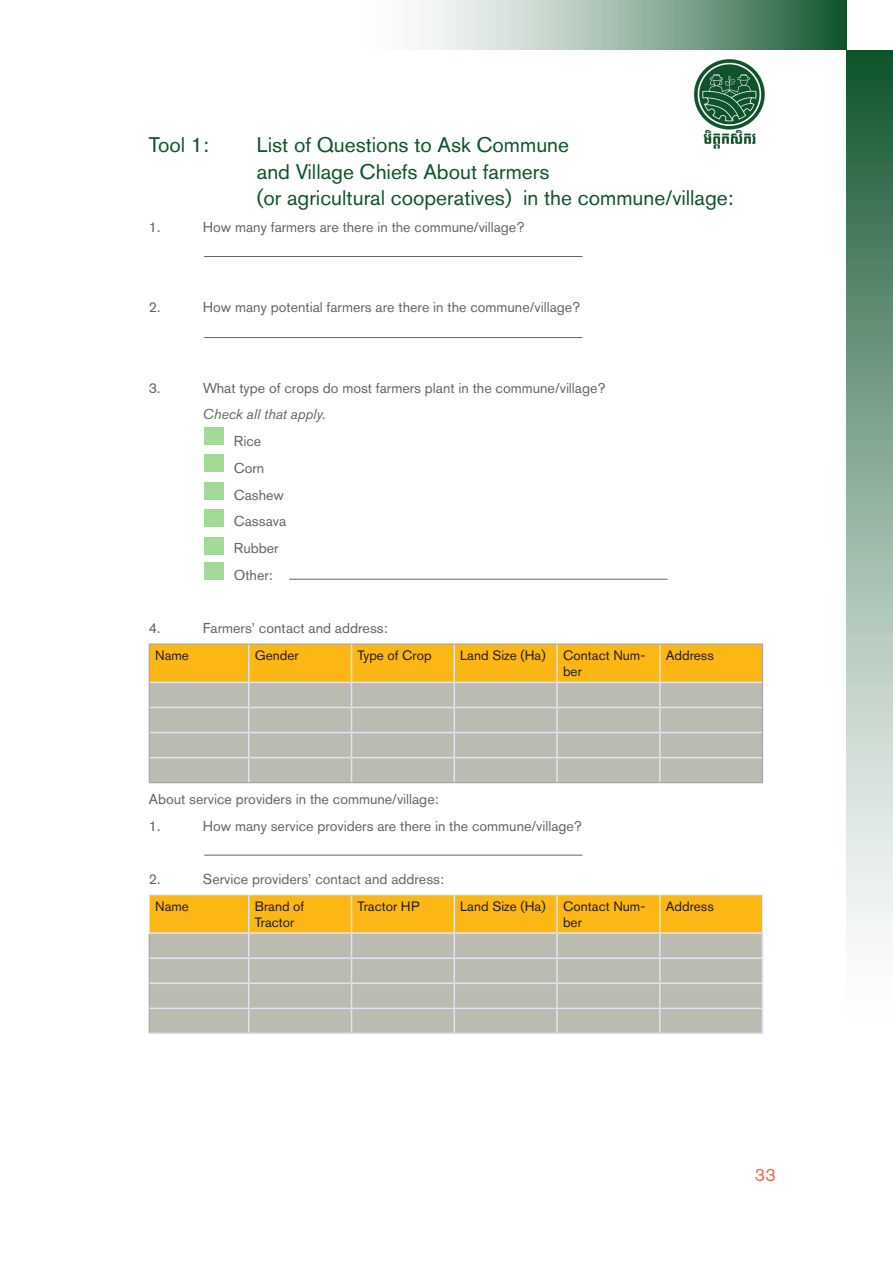
<style>
.page{position:relative;width:893px;height:1263px;background:#fff}
.page>*{position:absolute;margin:0;border:0;box-sizing:border-box;transform-origin:0 0}
.Guidelines_section{font:21px "Akzidenz Grotesk BQ";color:#0e532a}
.t1{font:18px "Akzidenz Grotesk BQ";color:#ea6e55}
.Guidelines_section-2{font:14.25px "Akzidenz Grotesk BQ";color:#636466}
.Guidelines_section-3{font:italic 14.25px "Akzidenz Grotesk BQ";color:#636466}
.t2{font:13.5px/16.2px "Akzidenz Grotesk BQ";color:#231f20}
</style>
<div class="page">
<svg style="left:149px;top:644px;width:614px;height:138px;background:#cdbc8b"></svg>
<hr style="left:149px;top:782px;width:100px;height:1px;background:#9d9fa2">
<hr style="left:249px;top:782px;width:102px;height:1px;background:#9d9fa2">
<hr style="left:351px;top:782px;width:103px;height:1px;background:#9d9fa2">
<hr style="left:454px;top:782px;width:103px;height:1px;background:#9d9fa2">
<hr style="left:557px;top:782px;width:103px;height:1px;background:#9d9fa2">
<hr style="left:660px;top:782px;width:103px;height:1px;background:#9d9fa2">
<hr style="left:149px;top:894px;width:100px;height:1px;background:#ebeef5">
<hr style="left:249px;top:894px;width:102px;height:1px;background:#ebeef5">
<hr style="left:351px;top:894px;width:103px;height:1px;background:#ebeef5">
<hr style="left:454px;top:894px;width:103px;height:1px;background:#ebeef5">
<hr style="left:557px;top:894px;width:103px;height:1px;background:#ebeef5">
<hr style="left:660px;top:894px;width:103px;height:1px;background:#ebeef5">
<svg style="left:149px;top:895px;width:614px;height:138px;background:#cebb88"></svg>
<hr style="left:150px;top:957px;width:99px;height:2px;background:#dfe4ef">
<hr style="left:249px;top:957px;width:102px;height:2px;background:#dfe4ef">
<hr style="left:351px;top:957px;width:103px;height:2px;background:#dfe4ef">
<hr style="left:454px;top:957px;width:103px;height:2px;background:#dfe4ef">
<hr style="left:557px;top:957px;width:103px;height:2px;background:#dfe4ef">
<hr style="left:660px;top:957px;width:103px;height:2px;background:#dfe4ef">
<hr style="left:150px;top:982px;width:99px;height:2px;background:#dfe4ef">
<hr style="left:249px;top:982px;width:102px;height:2px;background:#dfe4ef">
<hr style="left:351px;top:982px;width:103px;height:2px;background:#dfe4ef">
<hr style="left:454px;top:982px;width:103px;height:2px;background:#dfe4ef">
<hr style="left:557px;top:982px;width:103px;height:2px;background:#dfe4ef">
<hr style="left:660px;top:982px;width:103px;height:2px;background:#dfe4ef">
<hr style="left:150px;top:1007px;width:99px;height:2px;background:#dfe4ef">
<hr style="left:249px;top:1007px;width:102px;height:2px;background:#dfe4ef">
<hr style="left:351px;top:1007px;width:103px;height:2px;background:#dfe4ef">
<hr style="left:454px;top:1007px;width:103px;height:2px;background:#dfe4ef">
<hr style="left:557px;top:1007px;width:103px;height:2px;background:#dfe4ef">
<hr style="left:660px;top:1007px;width:103px;height:2px;background:#dfe4ef">
<hr style="left:149px;top:1033px;width:100px;height:1px;background:#dfe4ef">
<hr style="left:249px;top:1033px;width:102px;height:1px;background:#dfe4ef">
<hr style="left:351px;top:1033px;width:103px;height:1px;background:#dfe4ef">
<hr style="left:454px;top:1033px;width:103px;height:1px;background:#dfe4ef">
<hr style="left:557px;top:1033px;width:103px;height:1px;background:#dfe4ef">
<hr style="left:660px;top:1033px;width:103px;height:1px;background:#dfe4ef">
<hr style="left:204px;top:256px;width:379px;height:1px;background:#636366">
<hr style="left:204px;top:337px;width:379px;height:1px;background:#636366">
<hr style="left:289px;top:579px;width:379px;height:1px;background:#636366">
<hr style="left:204px;top:855px;width:379px;height:1px;background:#636366">
<div style="left:204px;top:427px;width:19px;height:18px;background:#a1db96"></div>
<div style="left:204px;top:454px;width:19px;height:18px;background:#a1db96"></div>
<div style="left:204px;top:482px;width:19px;height:17px;background:#a1db96"></div>
<div style="left:204px;top:509px;width:19px;height:17px;background:#a1db96"></div>
<div style="left:204px;top:537px;width:19px;height:17px;background:#a1db96"></div>
<div style="left:204px;top:562px;width:19px;height:18px;background:#a1db96"></div>
<svg style="left:419px;top:0;width:427px;height:50px;background:#93b19f"></svg>
<svg style="left:846px;top:51px;width:47px;height:887px;background:#8cad99"></svg>
<img style="left:693px;top:59px;width:72px;height:89px">
<p class="Guidelines_section" style="left:149px;top:132px;width:61px">Tool 1:</p>
<p class="Guidelines_section" style="left:257px;top:132px;width:314px">List of Questions to Ask Commune</p>
<p class="Guidelines_section" style="left:257px;top:159px;width:294px">and Village Chiefs About farmers</p>
<p class="Guidelines_section" style="left:257px;top:186px;width:478px">(or agricultural cooperatives) in the commune/village:</p>
<p class="Guidelines_section-2" style="left:149px;top:219px;width:13px">1.</p>
<p class="Guidelines_section-2" style="left:203px;top:219px;width:323px">How many farmers are there in the commune/village?</p>
<p class="Guidelines_section-2" style="left:149px;top:299px;width:13px">2.</p>
<p class="Guidelines_section-2" style="left:203px;top:299px;width:379px">How many potential farmers are there in the commune/village?</p>
<p class="Guidelines_section-2" style="left:149px;top:379px;width:13px">3.</p>
<p class="Guidelines_section-2" style="left:203px;top:379px;width:404px">What type of crops do most farmers plant in the commune/village?</p>
<p class="Guidelines_section-3" style="left:203px;top:406px;width:124px">Check all that apply.</p>
<p class="Guidelines_section-2" style="left:234px;top:433px;width:29px">Rice</p>
<p class="Guidelines_section-2" style="left:234px;top:459px;width:32px">Corn</p>
<p class="Guidelines_section-2" style="left:234px;top:486px;width:52px">Cashew</p>
<p class="Guidelines_section-2" style="left:234px;top:513px;width:54px">Cassava</p>
<p class="Guidelines_section-2" style="left:234px;top:540px;width:46px">Rubber</p>
<p class="Guidelines_section-2" style="left:234px;top:566px;width:40px">Other:</p>
<p class="Guidelines_section-2" style="left:149px;top:620px;width:13px">4.</p>
<p class="Guidelines_section-2" style="left:203px;top:620px;width:186px">Farmers’ contact and address:</p>
<p class="t2" style="left:155px;top:647px;width:35px">Name</p>
<p class="t2" style="left:255px;top:647px;width:45px">Gender</p>
<p class="t2" style="left:357px;top:647px;width:76px">Type of Crop</p>
<p class="t2" style="left:460px;top:647px;width:87px">Land Size (Ha)</p>
<p class="t2" style="left:563px;top:647px;width:84px">Contact Num&shy;ber</p>
<p class="t2" style="left:666px;top:647px;width:50px">Address</p>
<p class="Guidelines_section-2" style="left:149px;top:790px;width:291px">About service providers in the commune/village:</p>
<p class="Guidelines_section-2" style="left:149px;top:817px;width:13px">1.</p>
<p class="Guidelines_section-2" style="left:203px;top:817px;width:381px">How many service providers are there in the commune/village?</p>
<p class="Guidelines_section-2" style="left:149px;top:871px;width:13px">2.</p>
<p class="Guidelines_section-2" style="left:203px;top:871px;width:243px">Service providers’ contact and address:</p>
<p class="t2" style="left:155px;top:898px;width:35px">Name</p>
<p class="t2" style="left:255px;top:898px;width:51px">Brand of<br>Tractor</p>
<p class="t2" style="left:357px;top:898px;width:64px">Tractor HP</p>
<p class="t2" style="left:460px;top:898px;width:87px">Land Size (Ha)</p>
<p class="t2" style="left:563px;top:898px;width:84px">Contact Num&shy;ber</p>
<p class="t2" style="left:666px;top:898px;width:50px">Address</p>
<p class="t1" style="left:755px;top:1164px;width:22px">33</p>
</div>
